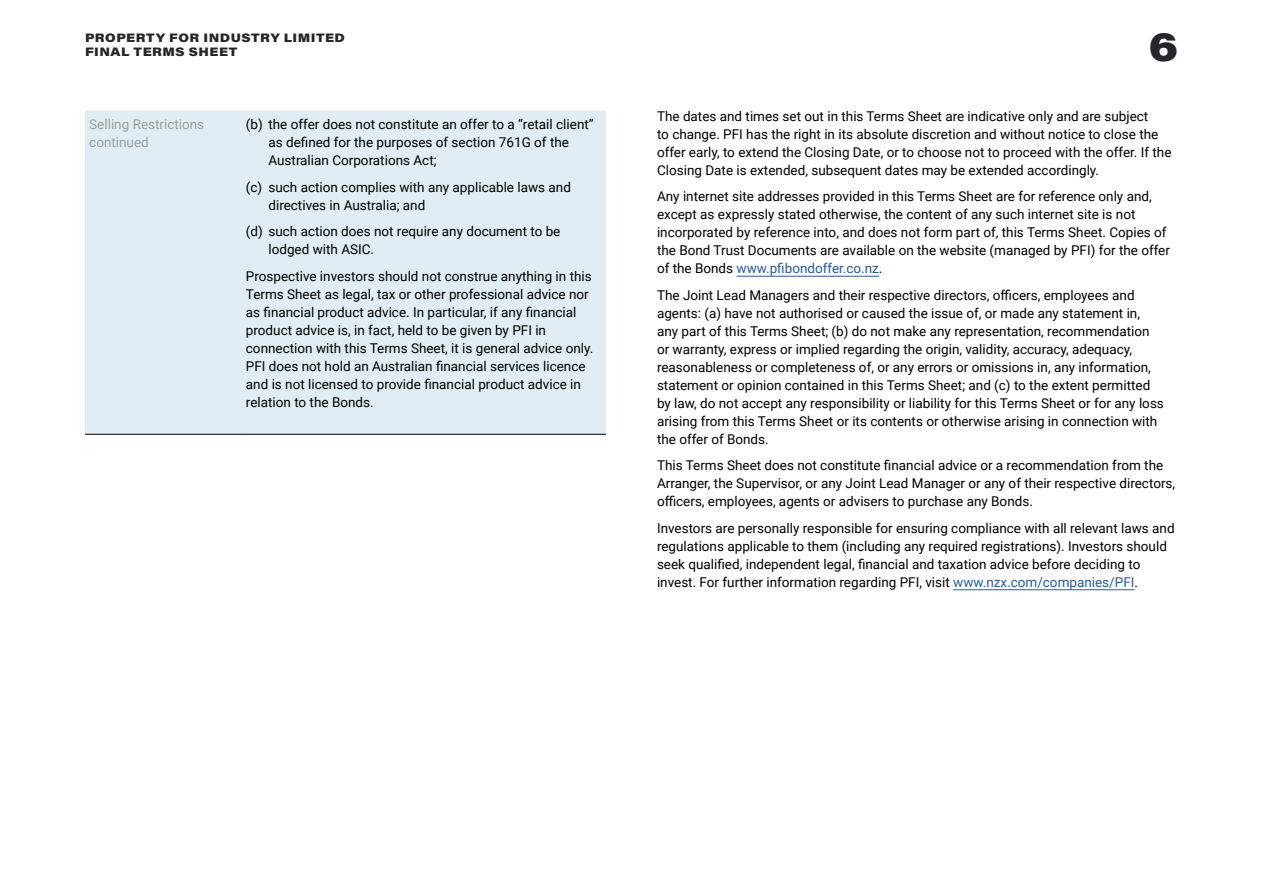
<style>
.page{position:relative;width:1263px;height:893px;background:#fff}
.page>*{position:absolute;margin:0;border:0;box-sizing:border-box;transform-origin:0 0}
.t1{font:900 39px "Acumin Pro Wide";color:#242729}
.t2{font:13.5px/18px "Roboto";color:#000}
.t3{font:13.5px/18px "Roboto";color:#9d9d9c}
.t4{font:900 12px/13.5px "Acumin Pro Wide";letter-spacing:.04em;color:#242729}
.s1{color:#275b9b}
</style>
<div class="page">
<div style="left:85px;top:111px;width:521px;height:323px;background:#e0edf4"></div>
<hr style="left:85px;top:434px;width:161px;height:1px;background:#000">
<hr style="left:246px;top:434px;width:360px;height:1px;background:#000">
<hr style="left:736px;top:276px;width:143px;height:1px;background:#275b9b">
<hr style="left:953px;top:589px;width:181px;height:1px;background:#275b9b">
<p class="t4" style="left:85px;top:31px;width:261px">PROPERTY FOR INDUSTRY LIMITED<br>FINAL TERMS SHEET</p>
<p class="t3" style="left:89px;top:115px;width:116px">Selling Restrictions continued</p>
<p class="t2" style="left:268px;top:115px;width:327px;text-indent:-23px">(b) the offer does not constitute an offer to a “retail client” as defined for the purposes of section 761G of the<br>Australian Corporations Act;</p>
<p class="t2" style="left:268px;top:177px;width:304px;text-indent:-23px">(c) such action complies with any applicable laws and directives in Australia; and</p>
<p class="t2" style="left:268px;top:222px;width:294px;text-indent:-23px">(d) such action does not require any document to be lodged with ASIC.</p>
<p class="t2" style="left:246px;top:266px;width:349px">Prospective investors should not construe anything in this Terms Sheet as legal, tax or other professional advice nor as financial product advice. In particular, if any financial product advice is, in fact, held to be given by PFI in connection with this Terms Sheet, it is general advice only.<br>PFI does not hold an Australian financial services licence and is not licensed to provide financial product advice in relation to the Bonds.</p>
<h1 class="t1" style="left:1149px;top:19px;width:31px">6</h1>
<p class="t2" style="left:657px;top:106px;width:516px">The dates and times set out in this Terms Sheet are indicative only and are subject<br>to change. PFI has the right in its absolute discretion and without notice to close the offer early, to extend the Closing Date, or to choose not to proceed with the offer. If the Closing Date is extended, subsequent dates may be extended accordingly.</p>
<p class="t2" style="left:657px;top:187px;width:514px">Any internet site addresses provided in this Terms Sheet are for reference only and, except as expressly stated otherwise, the content of any such internet site is not incorporated by reference into, and does not form part of, this Terms Sheet. Copies of the Bond Trust Documents are available on the website (managed by PFI) for the offer of the Bonds <span class="s1">www.pfibondoffer.co.nz</span>.</p>
<p class="t2" style="left:657px;top:285px;width:508px">The Joint Lead Managers and their respective directors, officers, employees and agents: (a) have not authorised or caused the issue of, or made any statement in, any part of this Terms Sheet; (b) do not make any representation, recommendation or warranty, express or implied regarding the origin, validity, accuracy, adequacy, reasonableness or completeness of, or any errors or omissions in, any information, statement or opinion contained in this Terms Sheet; and (c) to the extent permitted by law, do not accept any responsibility or liability for this Terms Sheet or for any loss arising from this Terms Sheet or its contents or otherwise arising in connection with the offer of Bonds.</p>
<p class="t2" style="left:657px;top:456px;width:520px">This Terms Sheet does not constitute financial advice or a recommendation from the<br>Arranger, the Supervisor, or any Joint Lead Manager or any of their respective directors, officers, employees, agents or advisers to purchase any Bonds.</p>
<p class="t2" style="left:657px;top:518px;width:519px">Investors are personally responsible for ensuring compliance with all relevant laws and regulations applicable to them (including any required registrations). Investors should seek qualified, independent legal, financial and taxation advice before deciding to invest. For further information regarding PFI, visit <span class="s1">www.nzx.com/companies/PFI</span>.</p>
</div>
